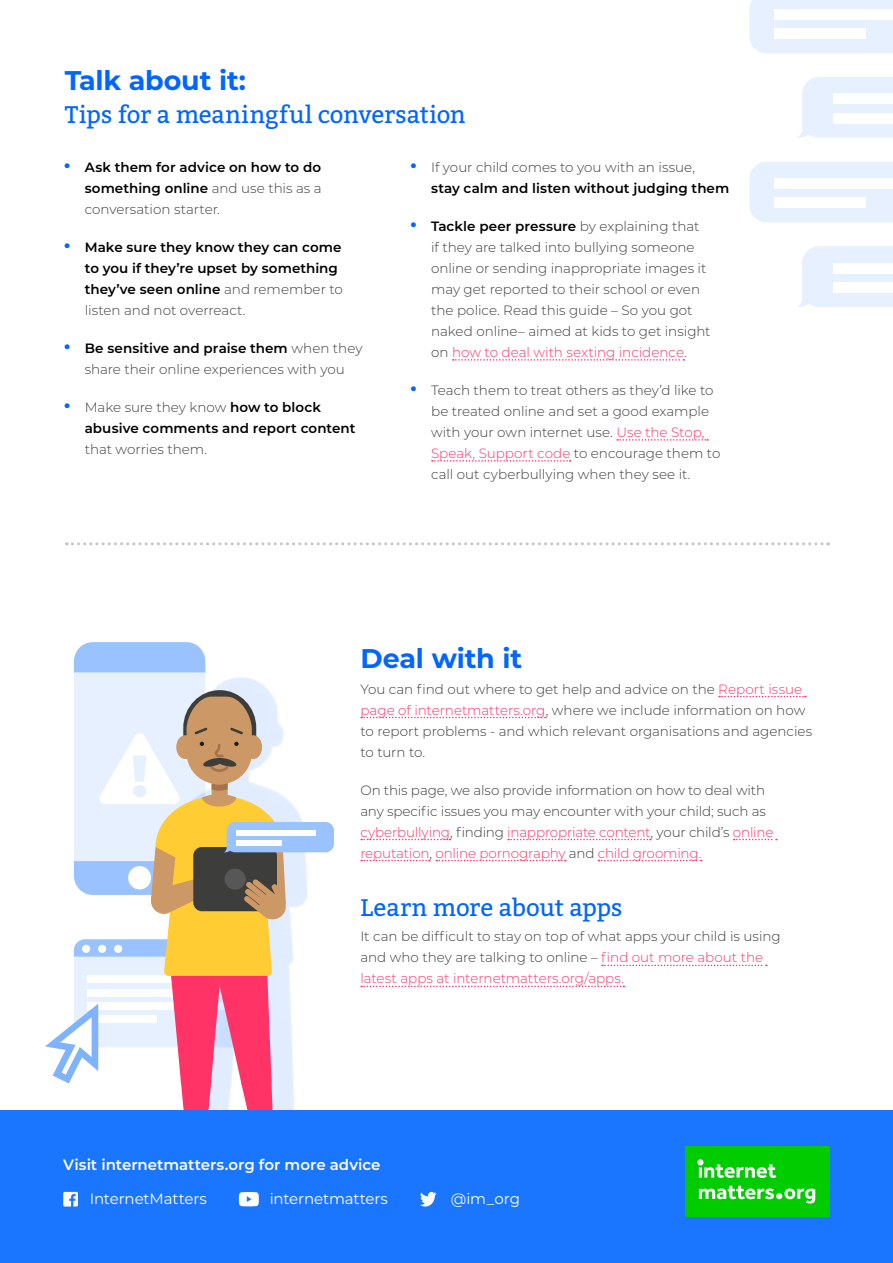
<style>
.page{position:relative;width:893px;height:1263px;background:#fff}
.page>*{position:absolute;margin:0;border:0;box-sizing:border-box;transform-origin:0 0}
.t1{font:700 27px "Montserrat";letter-spacing:-.01em;color:#06f}
.t2{font:24px "Bitter";letter-spacing:-.01em;color:#06f}
.t3{font:15px "Montserrat";letter-spacing:-.01em;color:#fff}
.t4{font:600 15px "Montserrat";color:#fff}
.t5{font:300 13.5px/21px "Montserrat";letter-spacing:-.005em;color:#3c3c3b}
.t6{font:600 13.5px/21px "Montserrat";letter-spacing:.005em;color:#000}
.s1{font-size:22.5px;color:#06f}
.s2{font-weight:300;color:#3c3c3b}
.s3{font-weight:600;font-size:22.5px;color:#06f}
.s4{font-weight:600;color:#000}
.s5{color:#f36}
</style>
<div class="page">
<svg style="left:797px;top:77px;width:96px;height:61px;background:#e8f1ff"></svg>
<div style="left:833px;top:93px;width:60px;height:11px;background:#fff"></div>
<div style="left:833px;top:113px;width:60px;height:10px;background:#fff"></div>
<div style="left:749px;top:0;width:144px;height:53px;background:#e6f0ff"></div>
<div style="left:775px;top:9px;width:118px;height:11px;background:#fff"></div>
<div style="left:775px;top:28px;width:91px;height:11px;background:#fff"></div>
<svg style="left:797px;top:246px;width:96px;height:61px;background:#e8f1ff"></svg>
<div style="left:833px;top:263px;width:60px;height:11px;background:#fff"></div>
<div style="left:833px;top:282px;width:60px;height:11px;background:#fff"></div>
<div style="left:749px;top:162px;width:144px;height:61px;background:#e6f0ff"></div>
<div style="left:775px;top:178px;width:118px;height:11px;background:#fff"></div>
<div style="left:775px;top:197px;width:91px;height:11px;background:#fff"></div>
<svg style="left:719px;top:696px;width:87px;height:1px"></svg>
<svg style="left:361px;top:717px;width:185px;height:1px"></svg>
<svg style="left:361px;top:839px;width:89px;height:1px"></svg>
<svg style="left:508px;top:839px;width:143px;height:1px"></svg>
<svg style="left:734px;top:839px;width:43px;height:1px"></svg>
<svg style="left:361px;top:860px;width:69px;height:1px"></svg>
<svg style="left:436px;top:860px;width:130px;height:1px"></svg>
<svg style="left:599px;top:860px;width:103px;height:1px"></svg>
<svg style="left:602px;top:965px;width:165px;height:1px"></svg>
<svg style="left:361px;top:986px;width:263px;height:1px"></svg>
<svg style="left:453px;top:359px;width:231px;height:2px"></svg>
<svg style="left:617px;top:439px;width:91px;height:2px"></svg>
<svg style="left:432px;top:460px;width:139px;height:2px"></svg>
<div style="left:0;top:1111px;width:893px;height:152px;background:#1a75ff"></div>
<div style="left:685px;top:1146px;width:144px;height:71px;background:#0c0"></div>
<svg style="left:697px;top:1159px;width:118px;height:44px"></svg>
<svg style="left:420px;top:1192px;width:17px;height:14px"></svg>
<svg style="left:45px;top:642px;width:289px;height:564px"></svg>
<svg style="left:66px;top:542px;width:763px;height:3px"></svg>
<h1 class="t1" style="left:65px;top:61px;width:183px">Talk about it:</h1>
<h2 class="t2" style="left:65px;top:99px;width:402px">Tips for a meaningful conversation</h2>
<p class="t6" style="left:85px;top:156px;width:238px;text-align:justify;text-indent:-21px"><span class="s1">•</span> Ask them for advice on how to do something online <span class="s2">and use this as a conversation starter.</span></p>
<p class="t6" style="left:85px;top:236px;width:260px;text-indent:-21px"><span class="s1">•</span> Make sure they know they can come to you if they’re upset by something they’ve seen online <span class="s2">and remember to listen and not overreact.</span></p>
<p class="t5" style="left:64px;top:337px;width:300px;text-align:center"><span class="s3">•</span> <span class="s4">Be sensitive and praise them</span> when they share their online experiences with you</p>
<p class="t6" style="left:85px;top:396px;width:272px;text-indent:-21px"><span class="s1">•</span> <span class="s2">Make sure they know</span> how to block abusive comments and report content</p>
<p class="t5" style="left:85px;top:438px;width:124px">that worries them.</p>
<p class="t6" style="left:431px;top:156px;width:300px;text-indent:-21px"><span class="s1">•</span> <span class="s2">If your child comes to you with an issue,<br></span>stay calm and listen without judging them</p>
<p class="t5" style="left:431px;top:215px;width:281px;text-indent:-21px"><span class="s3">•</span> <span class="s4">Tackle peer pressure</span> by explaining that if they are talked into bullying someone online or sending inappropriate images it may get reported to their school or even the police. Read this guide – So you got naked online– aimed at kids to get insight on <span class="s5">how to deal with sexting incidence</span>.</p>
<p class="t5" style="left:431px;top:379px;width:291px;text-indent:-21px"><span class="s3">•</span> Teach them to treat others as they’d like to be treated online and set a good example with your own internet use. <span class="s5">Use the Stop, Speak, Support code</span> to encourage them to call out cyberbullying when they see it.</p>
<h1 class="t1" style="left:360px;top:639px;width:163px">Deal with it</h1>
<p class="t5" style="left:360px;top:678px;width:453px">You can find out where to get help and advice on the <span class="s5">Report issue page of internetmatters.org</span>, where we include information on how to report problems - and which relevant organisations and agencies to turn to.</p>
<p class="t5" style="left:360px;top:779px;width:415px">On this page, we also provide information on how to deal with any specific issues you may encounter with your child; such as <span class="s5">cyberbullying</span>, finding <span class="s5">inappropriate content</span>, your child’s <span class="s5">online reputation</span>, <span class="s5">online pornography</span> and <span class="s5">child grooming.</span></p>
<h2 class="t2" style="left:360px;top:892px;width:264px">Learn more about apps</h2>
<p class="t5" style="left:360px;top:926px;width:422px">It can be difficult to stay on top of what apps your child is using and who they are talking to online – <span class="s5">find out more about the latest apps at internetmatters.org/apps.</span></p>
<p class="t4" style="left:63px;top:1154px;width:319px">Visit internetmatters.org for more advice</p>
<p class="t3" style="left:90px;top:1188px;width:119px">InternetMatters</p>
<p class="t3" style="left:270px;top:1188px;width:120px">internetmatters</p>
<p class="t3" style="left:451px;top:1188px;width:71px">@im_org</p>
</div>
